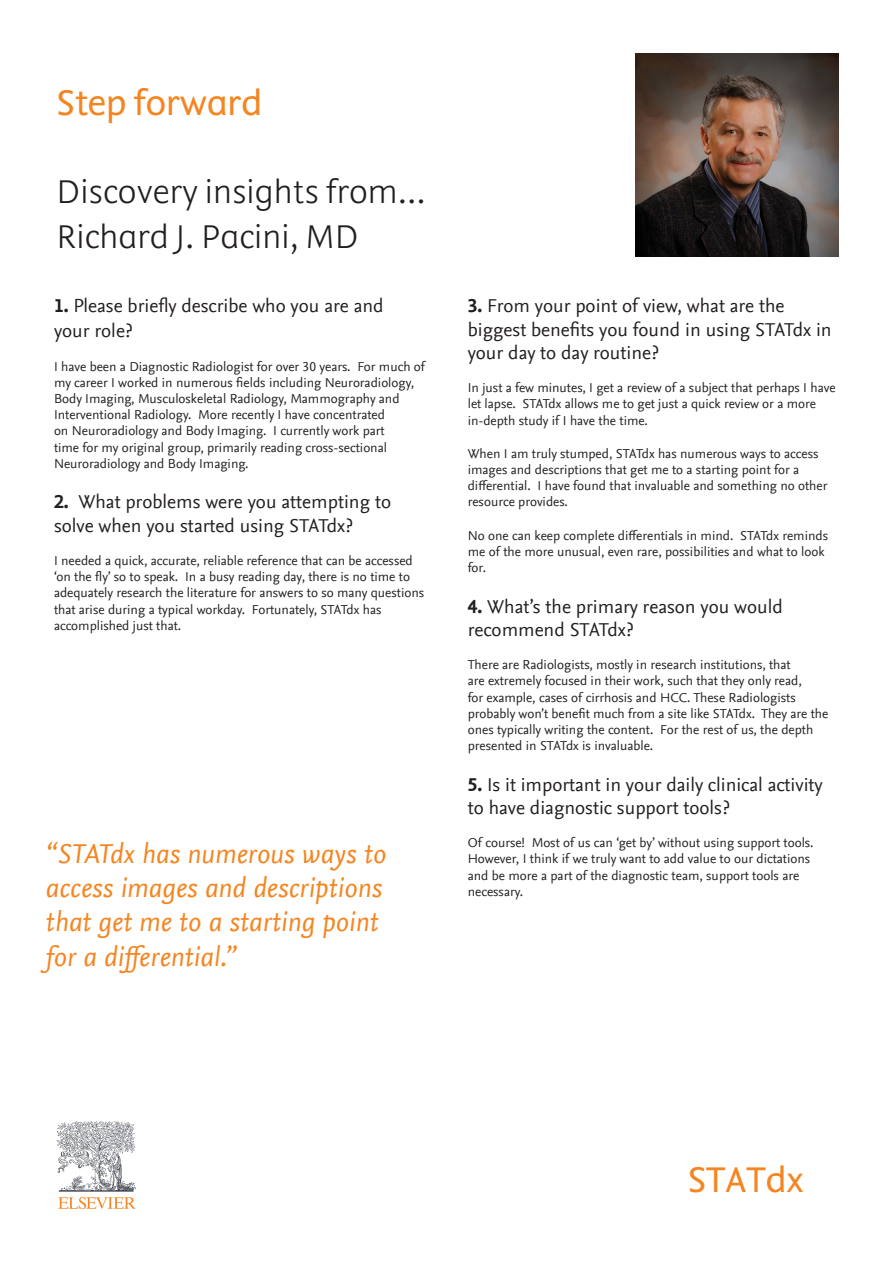
<style>
.page{position:relative;width:893px;height:1263px;background:#fff}
.page>*{position:absolute;margin:0;border:0;box-sizing:border-box;transform-origin:0 0}
.t1{font:40.65px "Elsevier Wordmark";color:#f58520}
.t2{font:300 37.5px "Elsevier Wordmark";color:#231f20}
.text{font:italic 28.5px/34.2px "Nexus Sans Offc Pro";color:#f58520}
.Headers{font:19.5px/23.4px "Nexus Sans Offc Pro";color:#231f20}
.text-2{font:13.5px/16.2px "Nexus Sans Offc Pro";color:#231f20}
.Headers-2{font:13.5px/16.2px "Nexus Sans Offc Pro";color:#231f20}
.s1{font-weight:700}
</style>
<div class="page">
<svg style="left:57px;top:1121px;width:79px;height:70px"></svg>
<svg style="left:58px;top:1197px;width:77px;height:12px"></svg>
<img style="left:636px;top:53px;width:203px;height:203px">
<p class="t1" style="left:57px;top:84px;width:207px">Step forward</p>
<p class="t2" style="left:57px;top:175px;width:371px">Discovery insights from...</p>
<p class="t2" style="left:57px;top:220px;width:304px">Richard J. Pacini, MD</p>
<p class="Headers" style="left:54px;top:292px;width:331px;line-height:25.2px"><span class="s1">1.</span> Please briefly describe who you are and your role?</p>
<p class="text-2" style="left:54px;top:357px;width:372px">I have been a Diagnostic Radiologist for over 30 years. For much of my career I worked in numerous fields including Neuroradiology, Body Imaging, Musculoskeletal Radiology, Mammography and Interventional Radiology. More recently I have concentrated<br>on Neuroradiology and Body Imaging. I currently work part<br>time for my original group, primarily reading cross-sectional Neuroradiology and Body Imaging.</p>
<p class="Headers" style="left:54px;top:489px;width:339px"><span class="s1">2.</span> What problems were you attempting to solve when you started using STATdx?</p>
<p class="text-2" style="left:54px;top:552px;width:372px">I needed a quick, accurate, reliable reference that can be accessed ‘on the fly’ so to speak. In a busy reading day, there is no time to adequately research the literature for answers to so many questions that arise during a typical workday. Fortunately, STATdx has accomplished just that.</p>
<p class="text" style="left:45px;top:835px;width:342px">“STATdx has numerous ways to access images and descriptions that get me to a starting point for a differential.”</p>
<p class="Headers" style="left:468px;top:293px;width:365px"><span class="s1">3.</span> From your point of view, what are the biggest benefits you found in using STATdx in your day to day routine?</p>
<p class="Headers-2" style="left:468px;top:379px;width:369px">In just a few minutes, I get a review of a subject that perhaps I have let lapse. STATdx allows me to get just a quick review or a more in-depth study if I have the time.</p>
<p class="Headers-2" style="left:468px;top:445px;width:361px">When I am truly stumped, STATdx has numerous ways to access images and descriptions that get me to a starting point for a differential. I have found that invaluable and something no other resource provides.</p>
<p class="Headers-2" style="left:468px;top:526px;width:362px">No one can keep complete differentials in mind. STATdx reminds me of the more unusual, even rare, possibilities and what to look for.</p>
<p class="Headers" style="left:468px;top:593px;width:317px"><span class="s1">4.</span> What’s the primary reason you would recommend STATdx?</p>
<p class="text-2" style="left:468px;top:656px;width:362px">There are Radiologists, mostly in research institutions, that<br>are extremely focused in their work, such that they only read,<br>for example, cases of cirrhosis and HCC. These Radiologists probably won’t benefit much from a site like STATdx. They are the ones typically writing the content. For the rest of us, the depth presented in STATdx is invaluable.</p>
<p class="Headers" style="left:468px;top:771px;width:356px"><span class="s1">5.</span> Is it important in your daily clinical activity to have diagnostic support tools?</p>
<p class="text-2" style="left:468px;top:834px;width:347px">Of course! Most of us can ‘get by’ without using support tools.<br>However, I think if we truly want to add value to our dictations and be more a part of the diagnostic team, support tools are necessary.</p>
<p class="t1" style="left:688px;top:1161px;width:117px">STATdx</p>
</div>
